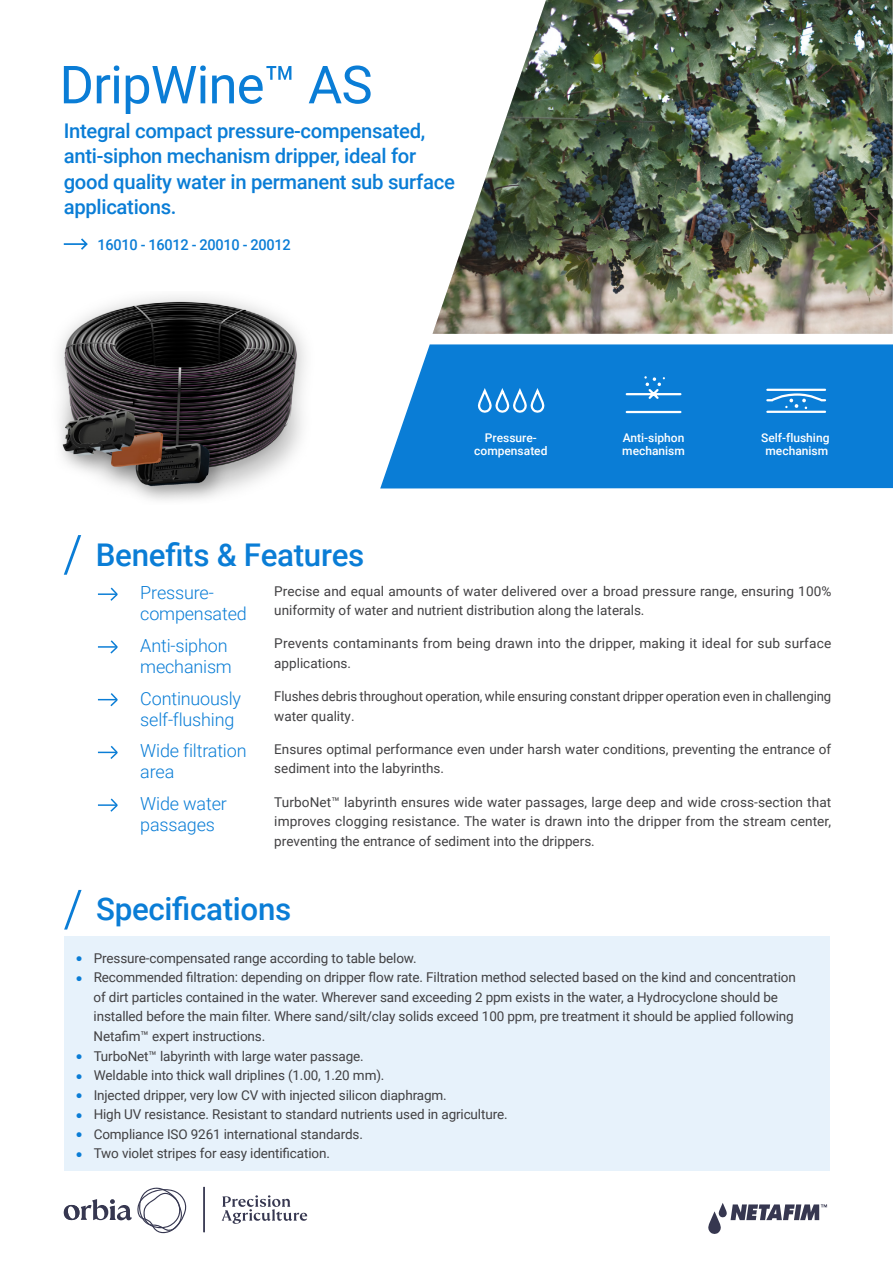
<style>
.page{position:relative;width:893px;height:1263px;background:#fff}
.page>*{position:absolute;margin:0;border:0;box-sizing:border-box;transform-origin:0 0}
.t1{font:52.5px "Roboto";letter-spacing:-.015em;color:#0a7dd6}
.t2{font:500 31.35px "Roboto";letter-spacing:-.01em;color:#0a7dd6}
.t3{font:500 20.25px/25.5px "Roboto";letter-spacing:-.015em;color:#0a7dd6}
.t4{font:300 18px/21px "Roboto";letter-spacing:-.01em;color:#0a7dd6}
.t5{font:500 15px "Roboto";letter-spacing:-.02em;color:#0a7dd6}
.t6{font:13.5px/19.5px "Roboto";letter-spacing:-.01em;color:#414042}
.t7{font:13.5px/19.5px "Roboto";letter-spacing:.01em;color:#414042}
.t8{font:500 12px/13.5px "Roboto";color:#fff;text-align:center}
.s1{color:#0a7dd6}
</style>
<div class="page">
<div style="left:380px;top:344px;width:513px;height:144px;background:#0a7dd6"></div>
<svg style="left:63px;top:535px;width:19px;height:40px"></svg>
<svg style="left:708px;top:1203px;width:119px;height:31px"></svg>
<svg style="left:222px;top:1195px;width:85px;height:29px"></svg>
<svg style="left:64px;top:1187px;width:123px;height:46px"></svg>
<hr style="left:203px;top:1187px;width:2px;height:45px;background:#363750">
<img style="left:432px;top:0;width:461px;height:334px">
<svg style="left:64px;top:238px;width:24px;height:12px"></svg>
<svg style="left:476px;top:388px;width:70px;height:27px"></svg>
<svg style="left:624px;top:376px;width:59px;height:38px"></svg>
<svg style="left:765px;top:392px;width:62px;height:17px"></svg>
<hr style="left:767px;top:389px;width:58px;height:2px;background:#fff">
<hr style="left:767px;top:411px;width:58px;height:2px;background:#fff">
<img style="left:59px;top:296px;width:247px;height:204px">
<svg style="left:98px;top:587px;width:20px;height:14px"></svg>
<svg style="left:98px;top:640px;width:20px;height:14px"></svg>
<svg style="left:98px;top:693px;width:20px;height:14px"></svg>
<svg style="left:98px;top:746px;width:20px;height:13px"></svg>
<svg style="left:98px;top:798px;width:20px;height:14px"></svg>
<div style="left:64px;top:936px;width:765px;height:235px;background:#e7f2fb"></div>
<svg style="left:64px;top:889px;width:18px;height:41px"></svg>
<h1 class="t1" style="left:60px;top:48px;width:315px">DripWine™ AS</h1>
<h3 class="t3" style="left:64px;top:117px;width:393px">Integral compact pressure-compensated, anti-siphon mechanism dripper, ideal for good quality water in permanent sub surface applications.</h3>
<p class="t5" style="left:98px;top:234px;width:195px">16010 - 16012 - 20010 - 20012</p>
<h2 class="t2" style="left:96px;top:532px;width:270px">Benefits &amp; Features</h2>
<p class="t8" style="left:474px;top:430px;width:75px">Pressure&shy;compensated</p>
<p class="t8" style="left:761px;top:430px;width:70px">Self-flushing mechanism</p>
<p class="t8" style="left:622px;top:430px;width:64px;text-align:left">Anti-siphon mechanism</p>
<h3 class="t4" style="left:140px;top:581px;width:108px">Pressure&shy;compensated</h3>
<p class="t6" style="left:274px;top:581px;width:559px">Precise and equal amounts of water delivered over a broad pressure range, ensuring 100% uniformity of water and nutrient distribution along the laterals.</p>
<h3 class="t4" style="left:140px;top:634px;width:93px">Anti-siphon mechanism</h3>
<p class="t7" style="left:274px;top:633px;width:559px">Prevents contaminants from being drawn into the dripper, making it ideal for sub surface applications.</p>
<h3 class="t4" style="left:140px;top:687px;width:102px">Continuously self-flushing</h3>
<p class="t6" style="left:274px;top:686px;width:559px">Flushes debris throughout operation, while ensuring constant dripper operation even in challenging water quality.</p>
<h3 class="t4" style="left:140px;top:740px;width:108px">Wide filtration area</h3>
<p class="t6" style="left:274px;top:739px;width:559px">Ensures optimal performance even under harsh water conditions, preventing the entrance of sediment into the labyrinths.</p>
<h3 class="t4" style="left:140px;top:792px;width:88px">Wide water passages</h3>
<p class="t6" style="left:274px;top:791px;width:559px;text-align:justify">TurboNet™ labyrinth ensures wide water passages, large deep and wide cross-section that improves clogging resistance. The water is drawn into the dripper from the stream center, preventing the entrance of sediment into the drippers.</p>
<h2 class="t2" style="left:96px;top:887px;width:197px">Specifications</h2>
<p class="t6" style="left:77px;top:948px;width:342px"><span class="s1">●</span> Pressure-compensated range according to table below.</p>
<p class="t6" style="left:94px;top:967px;width:704px;text-indent:-17px"><span class="s1">●</span> Recommended filtration: depending on dripper flow rate. Filtration method selected based on the kind and concentration of dirt particles contained in the water. Wherever sand exceeding 2 ppm exists in the water, a Hydrocyclone should be installed before the main filter. Where sand/silt/clay solids exceed 100 ppm, pre treatment it should be applied following Netafim™ expert instructions.</p>
<p class="t6" style="left:77px;top:1045px;width:289px"><span class="s1">●</span> TurboNet™ labyrinth with large water passage.</p>
<p class="t6" style="left:77px;top:1065px;width:309px"><span class="s1">●</span> Weldable into thick wall driplines (1.00, 1.20 mm).</p>
<p class="t6" style="left:77px;top:1084px;width:372px"><span class="s1">●</span> Injected dripper, very low CV with injected silicon diaphragm.</p>
<p class="t6" style="left:77px;top:1104px;width:433px"><span class="s1">●</span> High UV resistance. Resistant to standard nutrients used in agriculture.</p>
<p class="t6" style="left:77px;top:1123px;width:288px"><span class="s1">●</span> Compliance ISO 9261 international standards.</p>
<p class="t6" style="left:77px;top:1143px;width:255px"><span class="s1">●</span> Two violet stripes for easy identification.</p>
</div>
